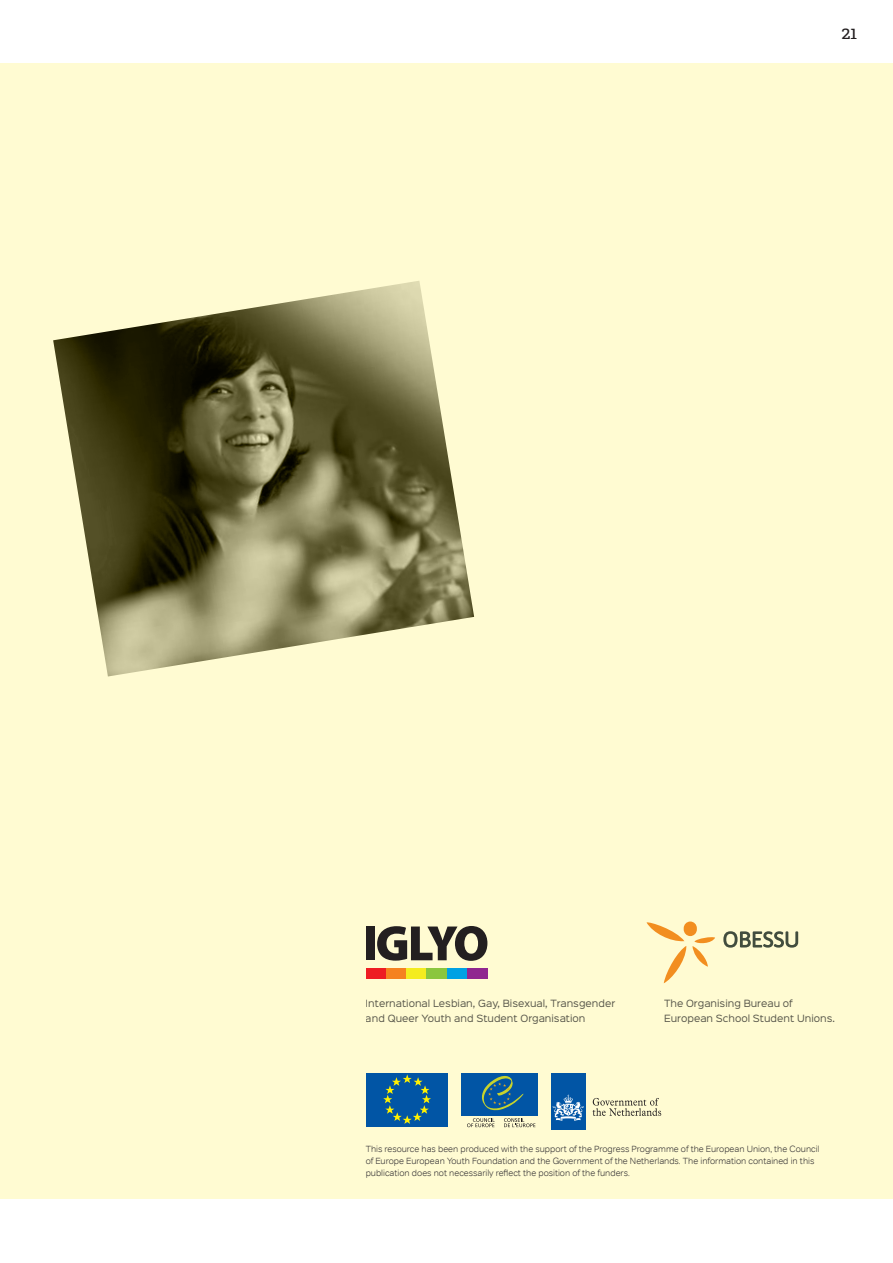
<style>
.page{position:relative;width:893px;height:1263px;background:#fff}
.page>*{position:absolute;margin:0;border:0;box-sizing:border-box;transform-origin:0 0}
.t1{font:18px "Adelle";color:#231f20}
.t2{font:300 9px/12px "Tondo";color:#393637}
.t3{font:9px/15px "Sinkin Sans 400";color:#57585a}
</style>
<div class="page">
<div style="left:0;top:64px;width:893px;height:1135px;background:#fffbd2"></div>
<img style="left:53px;top:281px;width:421px;height:395px">
<div style="left:366px;top:968px;width:20px;height:11px;background:#ee1d23"></div>
<div style="left:386px;top:968px;width:20px;height:11px;background:#f58220"></div>
<div style="left:406px;top:968px;width:21px;height:11px;background:#f4ec1f"></div>
<div style="left:427px;top:968px;width:20px;height:11px;background:#8bc63e"></div>
<div style="left:447px;top:968px;width:20px;height:11px;background:#00a1e3"></div>
<div style="left:467px;top:968px;width:20px;height:11px;background:#90268f"></div>
<div style="left:366px;top:926px;width:9px;height:34px;background:#231f20"></div>
<svg style="left:377px;top:926px;width:110px;height:35px"></svg>
<svg style="left:723px;top:931px;width:75px;height:17px"></svg>
<div style="left:684px;top:921px;width:13px;height:15px;background:#f28e20;border-radius:7px"></div>
<svg style="left:646px;top:922px;width:40px;height:61px"></svg>
<svg style="left:692px;top:937px;width:23px;height:30px"></svg>
<div style="left:366px;top:1073px;width:82px;height:53px;background:#0155a5"></div>
<svg style="left:383px;top:1074px;width:48px;height:50px"></svg>
<svg style="left:504px;top:1118px;width:31px;height:9px"></svg>
<svg style="left:467px;top:1118px;width:28px;height:9px"></svg>
<div style="left:461px;top:1073px;width:77px;height:42px;background:#0155a5"></div>
<svg style="left:482px;top:1076px;width:41px;height:34px"></svg>
<div style="left:551px;top:1073px;width:34px;height:56px;background:#0155a5"></div>
<svg style="left:553px;top:1094px;width:31px;height:27px"></svg>
<svg style="left:593px;top:1098px;width:68px;height:18px"></svg>
<h1 class="t1" style="left:842px;top:21px;width:17px">21</h1>
<p class="t3" style="left:366px;top:995px;width:251px">International Lesbian, Gay, Bisexual, Transgender and Queer Youth and Student Organisation</p>
<p class="t3" style="left:664px;top:995px;width:172px">The Organising Bureau of<br>European School Student Unions.</p>
<p class="t2" style="left:366px;top:1142px;width:455px">This resource has been produced with the support of the Progress Programme of the European Union, the Council of Europe European Youth Foundation and the Government of the Netherlands. The information contained in this publication does not necessarily reflect the position of the funders.</p>
</div>
